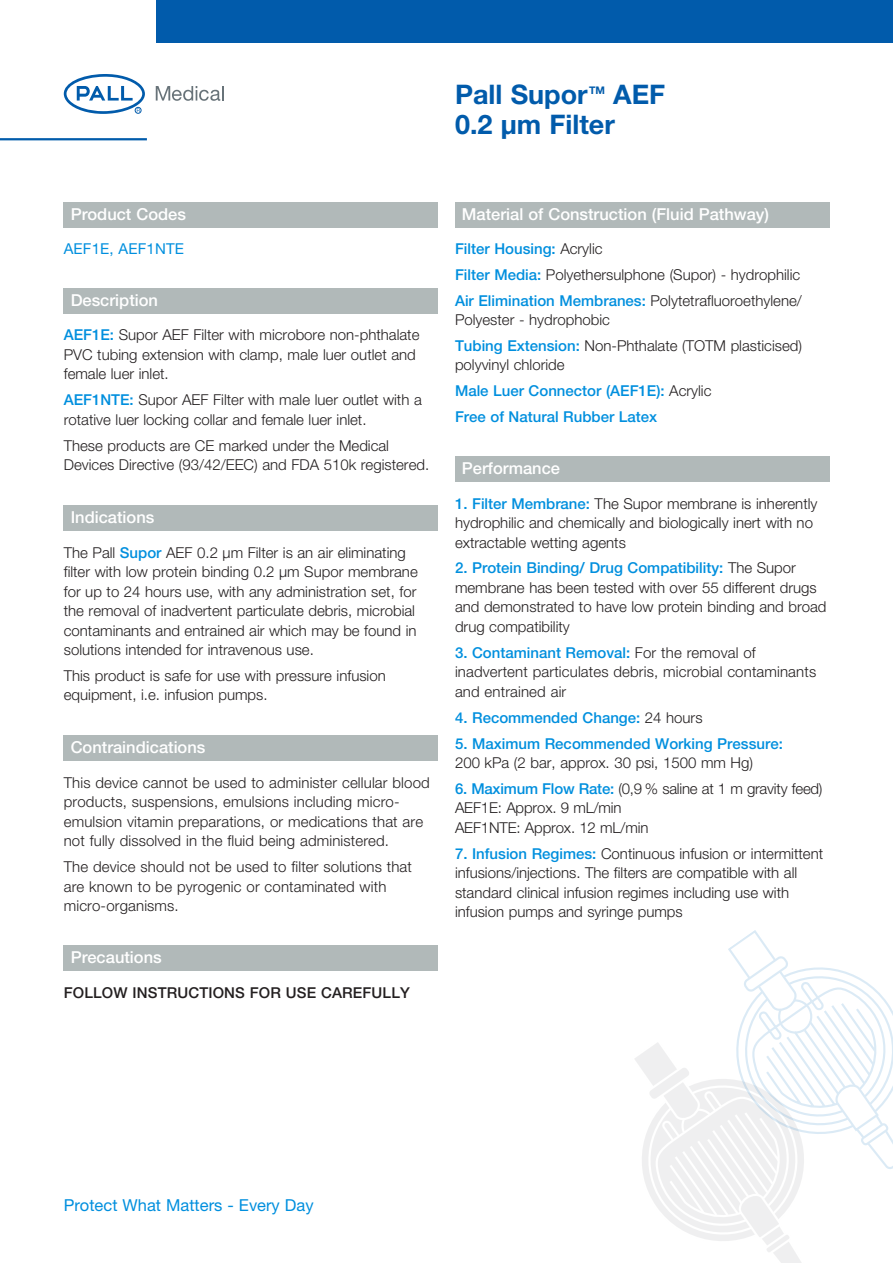
<style>
.page{position:relative;width:893px;height:1263px;background:#fff}
.page>*{position:absolute;margin:0;border:0;box-sizing:border-box;transform-origin:0 0}
.Main_Heading{font:700 27px/30px "Helvetica Neue LT Std";color:#015bab}
.Sub_Heading{font:500 16.5px "Helvetica Neue LT Std";color:#fff}
.Sub_Heading-2{font:16.5px "Helvetica Neue LT Std";color:#008fde}
.Sub_Heading-3{font:300 15px/19.5px "Helvetica Neue LT Std";color:#231f20}
.Sub_Heading-4{font:500 15px/19.5px "Helvetica Neue LT Std";color:#008fde}
.Sub_Heading-5{font:500 15px "Helvetica Neue LT Std";letter-spacing:.01em;color:#231f20}
.Sub_Heading-6{font:15px "Helvetica Neue LT Std";letter-spacing:.01em;color:#008fde}
.Main_Heading-2{font:700 10.5px "Helvetica Neue LT Std";color:#015bab}
.s1{font-weight:500;color:#008fde}
.s2{font-weight:300;color:#231f20}
</style>
<div class="page">
<hr style="left:0;top:138px;width:147px;height:2px;background:#015bab">
<div style="left:157px;top:0;width:736px;height:43px;background:#015bab"></div>
<svg style="left:156px;top:86px;width:68px;height:15px"></svg>
<svg style="left:64px;top:74px;width:81px;height:40px"></svg>
<div style="left:64px;top:202px;width:374px;height:25px;background:#b1b9b9"></div>
<div style="left:64px;top:288px;width:374px;height:26px;background:#b1b9b9"></div>
<div style="left:64px;top:505px;width:374px;height:26px;background:#b1b9b9"></div>
<div style="left:64px;top:735px;width:374px;height:26px;background:#b1b9b9"></div>
<div style="left:64px;top:945px;width:374px;height:26px;background:#b1b9b9"></div>
<div style="left:455px;top:202px;width:374px;height:25px;background:#b1b9b9"></div>
<div style="left:455px;top:457px;width:374px;height:25px;background:#b1b9b9"></div>
<svg style="left:635px;top:930px;width:258px;height:333px"></svg>
<p class="Main_Heading" style="left:455px;top:79px;width:134px">Pall Supor</p>
<p class="Main_Heading-2" style="left:589px;top:84px;width:17px">TM</p>
<p class="Main_Heading" style="left:455px;top:79px;width:212px;text-indent:158px">AEF<br>0.2 µm Filter</p>
<p class="Sub_Heading" style="left:71px;top:204px;width:117px">Product Codes</p>
<p class="Sub_Heading-6" style="left:64px;top:240px;width:122px">AEF1E, AEF1NTE</p>
<p class="Sub_Heading" style="left:71px;top:290px;width:89px">Description</p>
<p class="Sub_Heading-3" style="left:64px;top:325px;width:357px"><span class="s1">AEF1E:</span> Supor AEF Filter with microbore non-phthalate<br>PVC tubing extension with clamp, male luer outlet and female luer inlet.</p>
<p class="Sub_Heading-3" style="left:64px;top:390px;width:360px"><span class="s1">AEF1NTE:</span> Supor AEF Filter with male luer outlet with a rotative luer locking collar and female luer inlet.</p>
<p class="Sub_Heading-3" style="left:64px;top:435px;width:367px">These products are CE marked under the Medical<br>Devices Directive (93/42/EEC) and FDA 510k registered.</p>
<p class="Sub_Heading" style="left:71px;top:507px;width:85px">Indications</p>
<p class="Sub_Heading-3" style="left:64px;top:542px;width:355px">The Pall <span class="s1">Supor</span> AEF 0.2 µm Filter is an air eliminating filter with low protein binding 0.2 μm Supor membrane for up to 24 hours use, with any administration set, for the removal of inadvertent particulate debris, microbial contaminants and entrained air which may be found in solutions intended for intravenous use.</p>
<p class="Sub_Heading-3" style="left:64px;top:665px;width:323px">This product is safe for use with pressure infusion equipment, i.e. infusion pumps.</p>
<p class="Sub_Heading" style="left:71px;top:737px;width:136px">Contraindications</p>
<p class="Sub_Heading-3" style="left:64px;top:772px;width:367px">This device cannot be used to administer cellular blood products, suspensions, emulsions including micro&shy;emulsion vitamin preparations, or medications that are not fully dissolved in the fluid being administered.</p>
<p class="Sub_Heading-3" style="left:64px;top:857px;width:350px">The device should not be used to filter solutions that are known to be pyrogenic or contaminated with micro-organisms.</p>
<p class="Sub_Heading" style="left:71px;top:947px;width:93px">Precautions</p>
<p class="Sub_Heading-5" style="left:64px;top:983px;width:348px">FOLLOW INSTRUCTIONS FOR USE CAREFULLY</p>
<p class="Sub_Heading" style="left:462px;top:204px;width:309px">Material of Construction (Fluid Pathway)</p>
<p class="Sub_Heading-4" style="left:455px;top:239px;width:149px">Filter Housing: <span class="s2">Acrylic</span></p>
<p class="Sub_Heading-3" style="left:455px;top:264px;width:347px"><span class="s1">Filter Media:</span> Polyethersulphone (Supor) - hydrophilic</p>
<p class="Sub_Heading-3" style="left:455px;top:290px;width:348px"><span class="s1">Air Elimination Membranes:</span> Polytetrafluoroethylene/<br>Polyester - hydrophobic</p>
<p class="Sub_Heading-3" style="left:455px;top:336px;width:349px"><span class="s1">Tubing Extension:</span> Non-Phthalate (TOTM plasticised) polyvinyl chloride</p>
<p class="Sub_Heading-4" style="left:455px;top:381px;width:258px">Male Luer Connector (AEF1E): <span class="s2">Acrylic</span></p>
<p class="Sub_Heading-4" style="left:455px;top:407px;width:204px">Free of Natural Rubber Latex</p>
<p class="Sub_Heading" style="left:462px;top:459px;width:100px">Performance</p>
<p class="Sub_Heading-3" style="left:455px;top:493px;width:364px"><span class="s1">1. Filter Membrane:</span> The Supor membrane is inherently hydrophilic and chemically and biologically inert with no extractable wetting agents</p>
<p class="Sub_Heading-3" style="left:455px;top:558px;width:373px"><span class="s1">2. Protein Binding/ Drug Compatibility:</span> The Supor membrane has been tested with over 55 different drugs and demonstrated to have low protein binding and broad drug compatibility</p>
<p class="Sub_Heading-3" style="left:455px;top:642px;width:363px"><span class="s1">3. Contaminant Removal:</span> For the removal of inadvertent particulates debris, microbial contaminants and entrained air</p>
<p class="Sub_Heading-4" style="left:455px;top:707px;width:249px">4. Recommended Change: <span class="s2">24 hours</span></p>
<p class="Sub_Heading-4" style="left:455px;top:733px;width:329px">5. Maximum Recommended Working Pressure:<br><span class="s2">200 kPa (2 bar, approx. 30 psi, 1500 mm Hg)</span></p>
<p class="Sub_Heading-3" style="left:455px;top:778px;width:369px"><span class="s1">6. Maximum Flow Rate:</span> (0,9 % saline at 1 m gravity feed)<br>AEF1E: Approx. 9 mL/min</p>
<p class="Sub_Heading-3" style="left:455px;top:817px;width:195px">AEF1NTE: Approx. 12 mL/min</p>
<p class="Sub_Heading-3" style="left:455px;top:843px;width:370px"><span class="s1">7. Infusion Regimes:</span> Continuous infusion or intermittent infusions/injections. The filters are compatible with all standard clinical infusion regimes including use with infusion pumps and syringe pumps</p>
<p class="Sub_Heading-2" style="left:64px;top:1195px;width:251px">Protect What Matters - Every Day</p>
</div>
